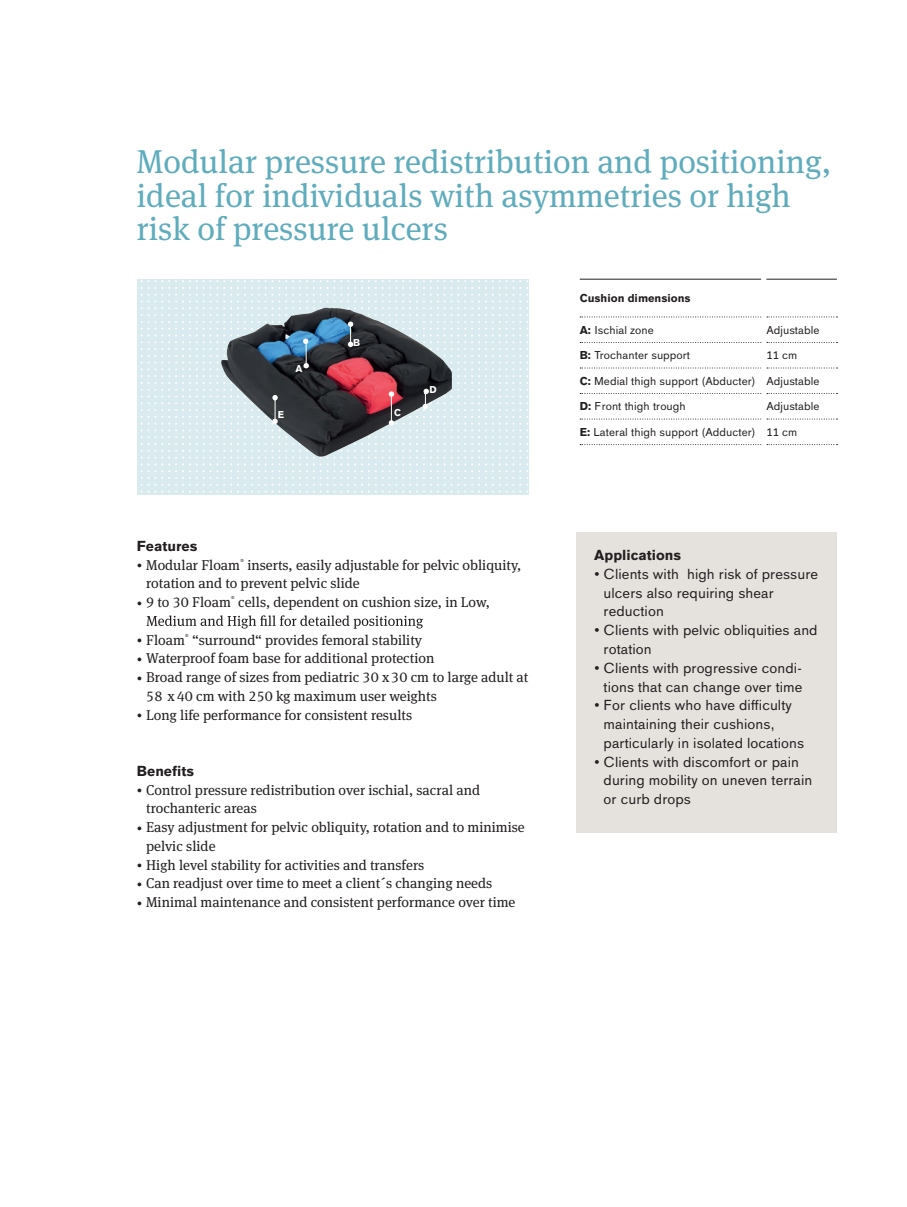
<style>
.page{position:relative;width:907px;height:1207px;background:#fff}
.page>*{position:absolute;margin:0;border:0;box-sizing:border-box;transform-origin:0 0}
.t1{font:33px/33.8px "OBO Serif";color:#5facbd}
.t2{font:14.25px/18.8px "OBO Serif";color:#231f20}
.t3{font:14.25px/18.8px "OBO Sans";letter-spacing:.005em;color:#231f20}
.t4{font:700 14.25px "OBO Sans";color:#231f20}
.t5{font:11.25px "OBO Sans";letter-spacing:.005em;color:#231f20}
.t6{font:700 11.25px "OBO Sans";color:#231f20}
.t7{font:700 9.75px "OBO Sans";color:#fff}
.s1{font-size:10.65px}
.s2{font-weight:700}
</style>
<div class="page">
<div style="left:576px;top:532px;width:261px;height:300px;background:#e5e1dd"></div>
<svg style="left:146px;top:615px;width:277px;height:13px"></svg>
<svg style="left:138px;top:280px;width:391px;height:212px;background:#b4bdc3"></svg>
<svg style="left:580px;top:316px;width:258px;height:1px"></svg>
<svg style="left:580px;top:342px;width:258px;height:1px"></svg>
<svg style="left:580px;top:367px;width:258px;height:1px"></svg>
<svg style="left:580px;top:393px;width:258px;height:1px"></svg>
<svg style="left:580px;top:419px;width:258px;height:1px"></svg>
<svg style="left:580px;top:444px;width:258px;height:1px"></svg>
<div style="left:761px;top:279px;width:5px;height:38px;background:#fff"></div>
<hr style="left:580px;top:279px;width:181px;height:1px;background:#231f20">
<hr style="left:766px;top:279px;width:71px;height:1px;background:#231f20">
<div style="left:761px;top:342px;width:5px;height:26px;background:#fff"></div>
<div style="left:761px;top:393px;width:5px;height:26px;background:#fff"></div>
<div style="left:761px;top:419px;width:5px;height:26px;background:#fff"></div>
<h1 class="t1" style="left:137px;top:144px;width:696px">Modular pressure redistribution and positioning, ideal for individuals with asymmetries or high risk of pressure ulcers</h1>
<p class="t7" style="left:296px;top:363px;width:9px">A</p>
<p class="t7" style="left:278px;top:409px;width:8px">E</p>
<p class="t7" style="left:353px;top:337px;width:9px">B</p>
<p class="t7" style="left:394px;top:407px;width:8px">C</p>
<p class="t7" style="left:429px;top:384px;width:9px">D</p>
<p class="t4" style="left:137px;top:537px;width:62px">Features</p>
<p class="t2" style="left:146px;top:555px;width:377px;text-indent:-9px"><span class="s1">•</span> Modular Floam<sup>®</sup> inserts, easily adjustable for pelvic obliquity, rotation and to prevent pelvic slide</p>
<p class="t2" style="left:137px;top:593px;width:355px"><span class="s1">•</span> 9 to 30 Floam<sup>®</sup> cells, dependent on cushion size, in Low,</p>
<p class="t2" style="left:137px;top:630px;width:287px"><span class="s1">•</span> Floam<sup>®</sup> “surround“ provides femoral stability</p>
<p class="t2" style="left:137px;top:649px;width:299px"><span class="s1">•</span> Waterproof foam base for additional protection</p>
<p class="t2" style="left:146px;top:668px;width:384px;text-indent:-9px"><span class="s1">•</span> Broad range of sizes from pediatric 30 x30 cm to large adult at<br>58 x40 cm with 250 kg maximum user weights</p>
<p class="t2" style="left:137px;top:705px;width:277px"><span class="s1">•</span> Long life performance for consistent results</p>
<p class="t4" style="left:137px;top:762px;width:59px">Benefits</p>
<p class="t2" style="left:146px;top:780px;width:336px;text-indent:-9px"><span class="s1">•</span> Control pressure redistribution over ischial, sacral and trochanteric areas</p>
<p class="t2" style="left:146px;top:818px;width:380px;text-indent:-9px"><span class="s1">•</span> Easy adjustment for pelvic obliquity, rotation and to minimise pelvic slide</p>
<p class="t2" style="left:137px;top:855px;width:289px"><span class="s1">•</span> High level stability for activities and transfers</p>
<p class="t2" style="left:137px;top:874px;width:357px"><span class="s1">•</span> Can readjust over time to meet a client´s changing needs</p>
<p class="t2" style="left:137px;top:893px;width:380px"><span class="s1">•</span> Minimal maintenance and consistent performance over time</p>
<p class="t6" style="left:580px;top:291px;width:112px">Cushion dimensions</p>
<p class="t5" style="left:580px;top:323px;width:76px"><span class="s2">A:</span> Ischial zone</p>
<p class="t5" style="left:766px;top:323px;width:55px">Adjustable</p>
<p class="t5" style="left:580px;top:349px;width:112px"><span class="s2">B:</span> Trochanter support</p>
<p class="t5" style="left:766px;top:349px;width:32px">11 cm</p>
<p class="t5" style="left:580px;top:374px;width:241px"><span class="s2">C:</span> Medial thigh support (Abducter) Adjustable</p>
<p class="t5" style="left:580px;top:400px;width:107px"><span class="s2">D:</span> Front thigh trough</p>
<p class="t5" style="left:766px;top:400px;width:55px">Adjustable</p>
<p class="t5" style="left:580px;top:425px;width:219px"><span class="s2">E:</span> Lateral thigh support (Adducter) 11 cm</p>
<p class="t4" style="left:594px;top:547px;width:88px">Applications</p>
<p class="t3" style="left:604px;top:564px;width:216px;text-indent:-9px">• Clients with high risk of pressure ulcers also requiring shear reduction</p>
<p class="t3" style="left:604px;top:621px;width:216px;text-indent:-9px">• Clients with pelvic obliquities and rotation</p>
<p class="t3" style="left:594px;top:658px;width:210px;text-align:right">• Clients with progressive condi&shy;tions that can change over time</p>
<p class="t3" style="left:604px;top:696px;width:202px;text-indent:-9px">• For clients who have difficulty maintaining their cushions, particularly in isolated locations</p>
<p class="t3" style="left:604px;top:752px;width:210px;text-indent:-9px">• Clients with discomfort or pain during mobility on uneven terrain or curb drops</p>
</div>
